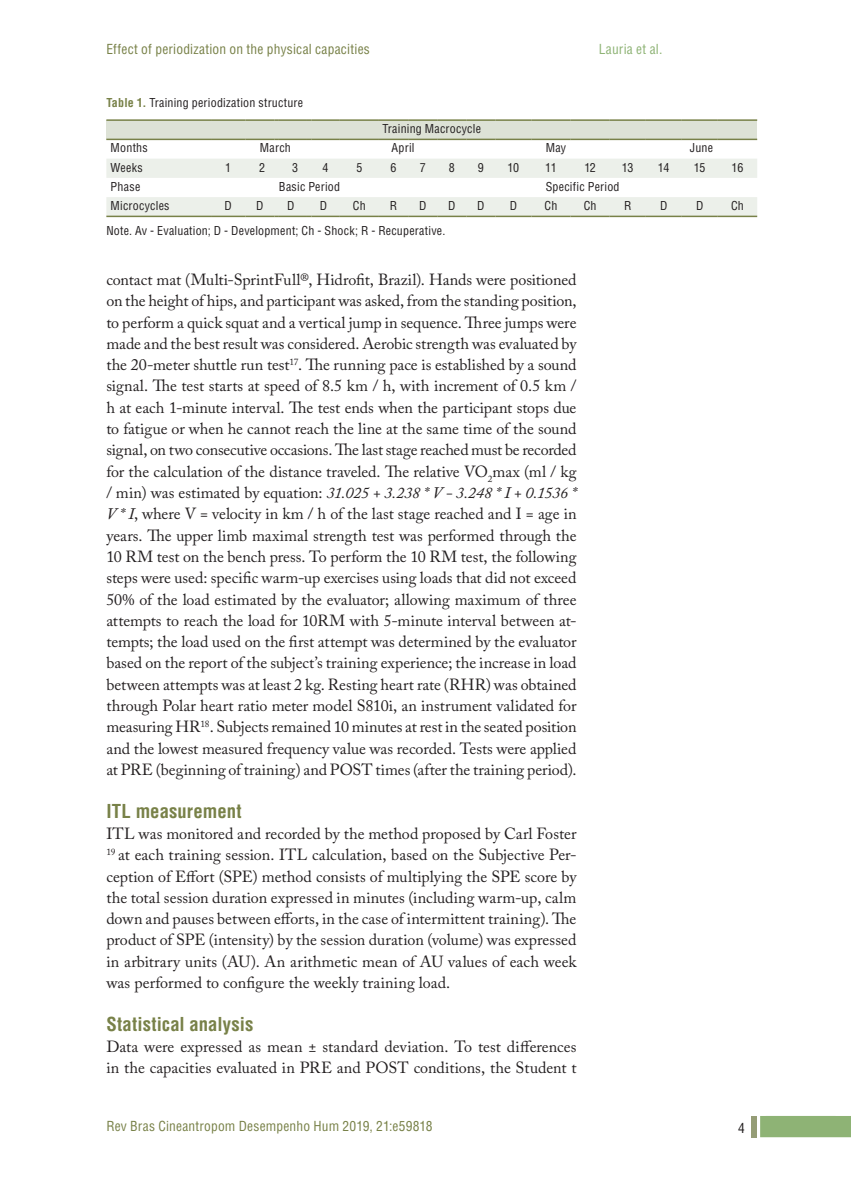
<style>
.page{position:relative;width:851px;height:1191px;background:#fff}
.page>*{position:absolute;margin:0;border:0;box-sizing:border-box;transform-origin:0 0}
.subsubtítulo{font:700 condensed 18.75px "Helvetica LT Std";letter-spacing:.005em;color:#788148}
.texto_s_espaco{font:16.05px/21.3px "Adobe Caslon Pro";color:#231f20;text-align:justify}
.t1{font:condensed 13.5px "Helvetica LT Std";letter-spacing:.015em;color:#788148}
.t2{font:condensed 13.5px "Helvetica LT Std";letter-spacing:.02em;color:#8eb375}
.t3{font:condensed 13.5px "Helvetica LT Std";color:#231f20}
.tabela_esq{font:condensed 12px "Helvetica LT Std";letter-spacing:.02em;color:#231f20}
.legenda{font:condensed 12px "Helvetica LT Std";letter-spacing:.02em;color:#231f20}
.s1{font-weight:700;color:#788148}
.s2{font-style:italic}
</style>
<div class="page">
<div style="left:751px;top:1116px;width:5px;height:21px;background:#959d76"></div>
<div style="left:760px;top:1116px;width:90px;height:21px;background:#8eb375"></div>
<div style="left:106px;top:120px;width:651px;height:19px;background:#dde2d6"></div>
<hr style="left:106px;top:119px;width:105px;height:2px;background:#788148">
<hr style="left:211px;top:119px;width:34px;height:2px;background:#788148">
<hr style="left:245px;top:119px;width:29px;height:2px;background:#788148">
<hr style="left:279px;top:119px;width:28px;height:2px;background:#788148">
<hr style="left:311px;top:119px;width:29px;height:2px;background:#788148">
<hr style="left:340px;top:119px;width:39px;height:2px;background:#788148">
<hr style="left:379px;top:119px;width:29px;height:2px;background:#788148">
<hr style="left:408px;top:119px;width:29px;height:2px;background:#788148">
<hr style="left:437px;top:119px;width:29px;height:2px;background:#788148">
<hr style="left:466px;top:119px;width:29px;height:2px;background:#788148">
<hr style="left:495px;top:119px;width:36px;height:2px;background:#788148">
<hr style="left:531px;top:119px;width:39px;height:2px;background:#788148">
<hr style="left:570px;top:119px;width:39px;height:2px;background:#788148">
<hr style="left:609px;top:119px;width:36px;height:2px;background:#788148">
<hr style="left:645px;top:119px;width:36px;height:2px;background:#788148">
<hr style="left:681px;top:119px;width:36px;height:2px;background:#788148">
<hr style="left:717px;top:119px;width:40px;height:2px;background:#788148">
<hr style="left:106px;top:139px;width:105px;height:1px;background:#788148">
<hr style="left:211px;top:139px;width:34px;height:1px;background:#788148">
<svg style="left:245px;top:139px;width:95px;height:1px"></svg>
<hr style="left:340px;top:139px;width:39px;height:1px;background:#788148">
<svg style="left:379px;top:139px;width:116px;height:1px"></svg>
<hr style="left:495px;top:139px;width:36px;height:1px;background:#788148">
<hr style="left:531px;top:139px;width:39px;height:1px;background:#788148">
<hr style="left:570px;top:139px;width:39px;height:1px;background:#788148">
<hr style="left:609px;top:139px;width:36px;height:1px;background:#788148">
<hr style="left:645px;top:139px;width:36px;height:1px;background:#788148">
<hr style="left:681px;top:139px;width:36px;height:1px;background:#788148">
<hr style="left:717px;top:139px;width:40px;height:1px;background:#788148">
<svg style="left:106px;top:159px;width:651px;height:58px"></svg>
<hr style="left:495px;top:216px;width:36px;height:1px;background:#788148">
<hr style="left:531px;top:216px;width:39px;height:1px;background:#788148">
<hr style="left:570px;top:216px;width:39px;height:1px;background:#788148">
<hr style="left:609px;top:216px;width:36px;height:1px;background:#788148">
<hr style="left:645px;top:216px;width:36px;height:1px;background:#788148">
<hr style="left:681px;top:216px;width:36px;height:1px;background:#788148">
<hr style="left:717px;top:216px;width:40px;height:1px;background:#788148">
<p class="t1" style="left:106px;top:41px;width:265px">Effect of periodization on the physical capacities</p>
<p class="t2" style="left:598px;top:41px;width:65px">Lauria et al.</p>
<p class="legenda" style="left:106px;top:95px;width:198px"><span class="s1">Table 1.</span> Training periodization structure</p>
<p class="tabela_esq" style="left:382px;top:121px;width:100px">Training Macrocycle</p>
<p class="tabela_esq" style="left:111px;top:140px;width:39px">Months</p>
<p class="tabela_esq" style="left:260px;top:140px;width:32px">March</p>
<p class="tabela_esq" style="left:391px;top:140px;width:24px">April</p>
<p class="tabela_esq" style="left:545px;top:140px;width:22px">May</p>
<p class="tabela_esq" style="left:689px;top:140px;width:25px">June</p>
<p class="tabela_esq" style="left:111px;top:160px;width:34px">Weeks</p>
<p class="tabela_esq" style="left:225px;top:160px;width:7px">1</p>
<p class="tabela_esq" style="left:259px;top:160px;width:7px">2</p>
<p class="tabela_esq" style="left:292px;top:160px;width:7px">3</p>
<p class="tabela_esq" style="left:322px;top:160px;width:7px">4</p>
<p class="tabela_esq" style="left:356px;top:160px;width:7px">5</p>
<p class="tabela_esq" style="left:390px;top:160px;width:7px">6</p>
<p class="tabela_esq" style="left:419px;top:160px;width:7px">7</p>
<p class="tabela_esq" style="left:448px;top:160px;width:7px">8</p>
<p class="tabela_esq" style="left:478px;top:160px;width:7px">9</p>
<p class="tabela_esq" style="left:507px;top:160px;width:13px">10</p>
<p class="tabela_esq" style="left:545px;top:160px;width:13px">11</p>
<p class="tabela_esq" style="left:584px;top:160px;width:13px">12</p>
<p class="tabela_esq" style="left:622px;top:160px;width:13px">13</p>
<p class="tabela_esq" style="left:657px;top:160px;width:13px">14</p>
<p class="tabela_esq" style="left:693px;top:160px;width:13px">15</p>
<p class="tabela_esq" style="left:731px;top:160px;width:13px">16</p>
<p class="tabela_esq" style="left:111px;top:179px;width:31px">Phase</p>
<p class="tabela_esq" style="left:279px;top:179px;width:63px">Basic Period</p>
<p class="tabela_esq" style="left:545px;top:179px;width:75px">Specific Period</p>
<p class="tabela_esq" style="left:111px;top:198px;width:60px">Microcycles</p>
<p class="tabela_esq" style="left:224px;top:198px;width:9px">D</p>
<p class="tabela_esq" style="left:256px;top:198px;width:9px">D</p>
<p class="tabela_esq" style="left:287px;top:198px;width:9px">D</p>
<p class="tabela_esq" style="left:320px;top:198px;width:9px">D</p>
<p class="tabela_esq" style="left:353px;top:198px;width:14px">Ch</p>
<p class="tabela_esq" style="left:390px;top:198px;width:9px">R</p>
<p class="tabela_esq" style="left:419px;top:198px;width:9px">D</p>
<p class="tabela_esq" style="left:448px;top:198px;width:9px">D</p>
<p class="tabela_esq" style="left:477px;top:198px;width:9px">D</p>
<p class="tabela_esq" style="left:509px;top:198px;width:9px">D</p>
<p class="tabela_esq" style="left:544px;top:198px;width:14px">Ch</p>
<p class="tabela_esq" style="left:583px;top:198px;width:14px">Ch</p>
<p class="tabela_esq" style="left:624px;top:198px;width:9px">R</p>
<p class="tabela_esq" style="left:660px;top:198px;width:9px">D</p>
<p class="tabela_esq" style="left:696px;top:198px;width:9px">D</p>
<p class="tabela_esq" style="left:731px;top:198px;width:14px">Ch</p>
<p class="legenda" style="left:106px;top:223px;width:340px">Note. Av - Evaluation; D - Development; Ch - Shock; R - Recuperative.</p>
<p class="texto_s_espaco" style="left:106px;top:269px;width:471px">contact mat (Multi-SprintFull®, Hidrofit, Brazil). Hands were positioned on the height of hips, and participant was asked, from the standing position, to perform a quick squat and a vertical jump in sequence. Three jumps were made and the best result was considered. Aerobic strength was evaluated by the 20-meter shuttle run test<sup>17</sup>. The running pace is established by a sound signal. The test starts at speed of 8.5 km / h, with increment of 0.5 km / h at each 1-minute interval. The test ends when the participant stops due to fatigue or when he cannot reach the line at the same time of the sound signal, on two consecutive occasions. The last stage reached must be recorded for the calculation of the distance traveled. The relative VO<sub>2</sub>max (ml / kg / min) was estimated by equation: <span class="s2">31.025 + 3.238 * V - 3.248 * I + 0.1536 * V * I</span>, where V = velocity in km / h of the last stage reached and I = age in years. The upper limb maximal strength test was performed through the 10 RM test on the bench press. To perform the 10 RM test, the following steps were used: specific warm-up exercises using loads that did not exceed 50% of the load estimated by the evaluator; allowing maximum of three attempts to reach the load for 10RM with 5-minute interval between at&shy;tempts; the load used on the first attempt was determined by the evaluator based on the report of the subject’s training experience; the increase in load between attempts was at least 2 kg. Resting heart rate (RHR) was obtained through Polar heart ratio meter model S810i, an instrument validated for measuring HR<sup>18</sup>. Subjects remained 10 minutes at rest in the seated position and the lowest measured frequency value was recorded. Tests were applied at PRE (beginning of training) and POST times (after the training period).</p>
<p class="subsubtítulo" style="left:106px;top:799px;width:137px">ITL measurement</p>
<p class="texto_s_espaco" style="left:106px;top:822px;width:471px">ITL was monitored and recorded by the method proposed by Carl Foster <sup>19</sup> at each training session. ITL calculation, based on the Subjective Per&shy;ception of Effort (SPE) method consists of multiplying the SPE score by the total session duration expressed in minutes (including warm-up, calm down and pauses between efforts, in the case of intermittent training). The product of SPE (intensity) by the session duration (volume) was expressed in arbitrary units (AU). An arithmetic mean of AU values of each week was performed to configure the weekly training load.</p>
<p class="subsubtítulo" style="left:106px;top:1012px;width:148px">Statistical analysis</p>
<p class="texto_s_espaco" style="left:106px;top:1035px;width:471px">Data were expressed as mean ± standard deviation. To test differences in the capacities evaluated in PRE and POST conditions, the Student t</p>
<p class="t1" style="left:106px;top:1118px;width:327px">Rev Bras Cineantropom Desempenho Hum 2019, 21:e59818</p>
<p class="t3" style="left:738px;top:1120px;width:8px">4</p>
</div>
